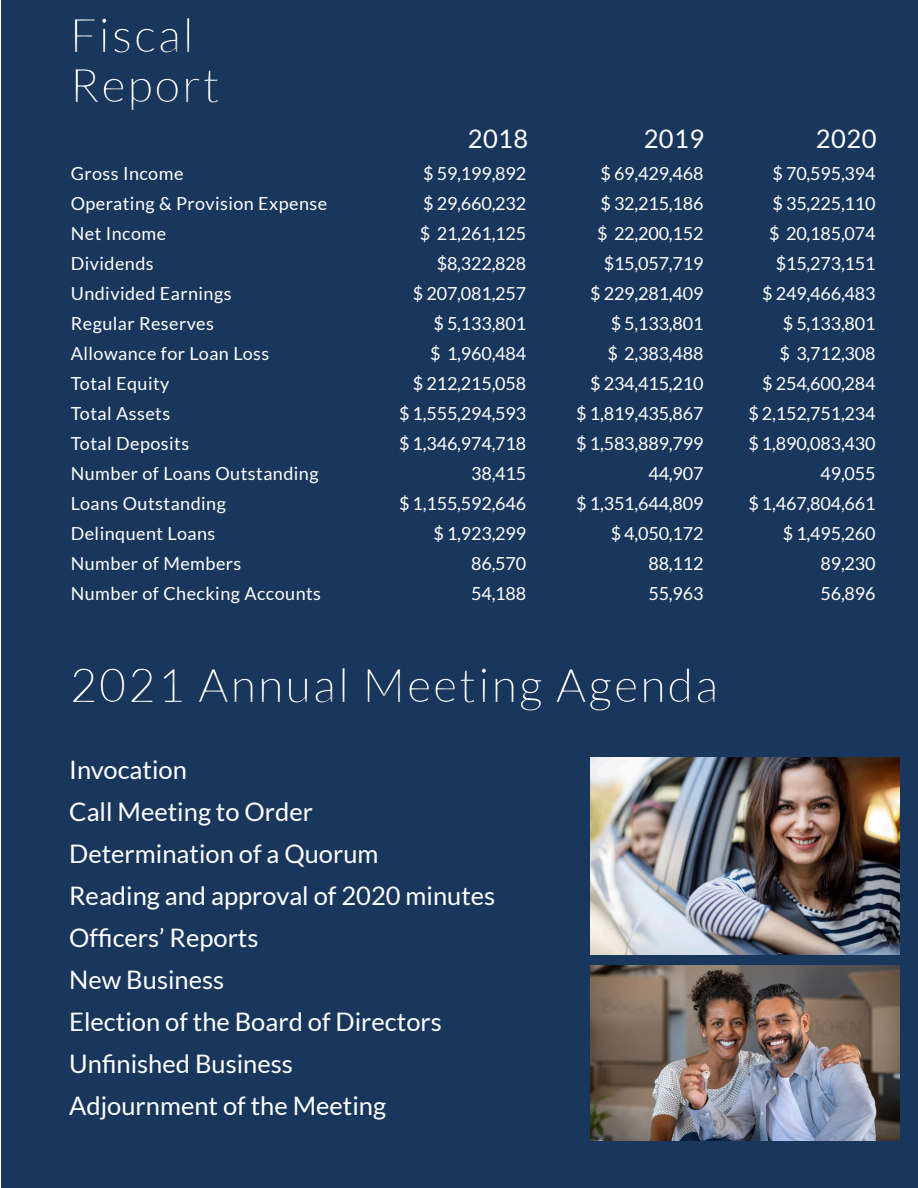
<style>
.page{position:relative;width:918px;height:1188px;background:#fff}
.page>*{position:absolute;margin:0;border:0;box-sizing:border-box;transform-origin:0 0}
.t1{font:300 46.5px/49.5px "Lato";letter-spacing:.05em;color:#fff}
.t2{font:25.5px "Lato";color:#fff}
.t3{font:18px "Lato";letter-spacing:-.01em;color:#fff}
.t4{font:18px "Lato";letter-spacing:.025em;color:#fff}
</style>
<div class="page">
<div style="left:2px;top:0;width:916px;height:1188px;background:#19375c"></div>
<img style="left:591px;top:966px;width:309px;height:175px">
<img style="left:591px;top:757px;width:309px;height:197px">
<h1 class="t1" style="left:70px;top:11px;width:151px">Fiscal<br>Report</h1>
<p class="t4" style="left:71px;top:164px;width:114px">Gross Income</p>
<p class="t4" style="left:71px;top:194px;width:258px">Operating &amp; Provision Expense</p>
<p class="t4" style="left:71px;top:224px;width:97px">Net Income</p>
<p class="t4" style="left:71px;top:254px;width:84px">Dividends</p>
<p class="t4" style="left:71px;top:284px;width:162px">Undivided Earnings</p>
<p class="t4" style="left:71px;top:314px;width:145px">Regular Reserves</p>
<p class="t4" style="left:71px;top:344px;width:200px">Allowance for Loan Loss</p>
<p class="t4" style="left:71px;top:374px;width:100px">Total Equity</p>
<p class="t4" style="left:71px;top:404px;width:101px">Total Assets</p>
<p class="t4" style="left:71px;top:434px;width:120px">Total Deposits</p>
<p class="t4" style="left:71px;top:464px;width:249px">Number of Loans Outstanding</p>
<p class="t4" style="left:71px;top:494px;width:157px">Loans Outstanding</p>
<p class="t4" style="left:71px;top:524px;width:146px">Delinquent Loans</p>
<p class="t4" style="left:71px;top:554px;width:172px">Number of Members</p>
<p class="t4" style="left:71px;top:584px;width:252px">Number of Checking Accounts</p>
<p class="t2" style="left:468px;top:125px;width:62px">2018</p>
<p class="t2" style="left:644px;top:125px;width:62px">2019</p>
<p class="t3" style="left:423px;top:164px;width:105px">$ 59,199,892</p>
<p class="t3" style="left:423px;top:194px;width:105px">$ 29,660,232</p>
<p class="t3" style="left:420px;top:224px;width:108px">$ 21,261,125</p>
<p class="t3" style="left:437px;top:254px;width:91px">$8,322,828</p>
<p class="t3" style="left:413px;top:284px;width:115px">$ 207,081,257</p>
<p class="t3" style="left:433px;top:314px;width:94px">$ 5,133,801</p>
<p class="t3" style="left:430px;top:344px;width:98px">$ 1,960,484</p>
<p class="t3" style="left:413px;top:374px;width:115px">$ 212,215,058</p>
<p class="t3" style="left:399px;top:404px;width:129px">$ 1,555,294,593</p>
<p class="t3" style="left:399px;top:434px;width:129px">$ 1,346,974,718</p>
<p class="t3" style="left:471px;top:464px;width:57px">38,415</p>
<p class="t3" style="left:399px;top:494px;width:129px">$ 1,155,592,646</p>
<p class="t3" style="left:433px;top:524px;width:94px">$ 1,923,299</p>
<p class="t3" style="left:471px;top:554px;width:57px">86,570</p>
<p class="t3" style="left:471px;top:584px;width:57px">54,188</p>
<p class="t3" style="left:600px;top:164px;width:105px">$ 69,429,468</p>
<p class="t3" style="left:600px;top:194px;width:105px">$ 32,215,186</p>
<p class="t3" style="left:597px;top:224px;width:108px">$ 22,200,152</p>
<p class="t3" style="left:604px;top:254px;width:101px">$15,057,719</p>
<p class="t3" style="left:590px;top:284px;width:115px">$ 229,281,409</p>
<p class="t3" style="left:611px;top:314px;width:94px">$ 5,133,801</p>
<p class="t3" style="left:607px;top:344px;width:98px">$ 2,383,488</p>
<p class="t3" style="left:590px;top:374px;width:115px">$ 234,415,210</p>
<p class="t3" style="left:576px;top:404px;width:129px">$ 1,819,435,867</p>
<p class="t3" style="left:576px;top:434px;width:129px">$ 1,583,889,799</p>
<p class="t3" style="left:648px;top:464px;width:57px">44,907</p>
<p class="t3" style="left:576px;top:494px;width:129px">$ 1,351,644,809</p>
<p class="t3" style="left:611px;top:524px;width:94px">$ 4,050,172</p>
<p class="t3" style="left:648px;top:554px;width:57px">88,112</p>
<p class="t3" style="left:648px;top:584px;width:57px">55,963</p>
<h1 class="t1" style="left:70px;top:661px;width:650px">2021 Annual Meeting Agenda</h1>
<p class="t2" style="left:69px;top:755px;width:119px">Invocation</p>
<p class="t2" style="left:69px;top:797px;width:245px">Call Meeting to Order</p>
<p class="t2" style="left:69px;top:839px;width:311px">Determination of a Quorum</p>
<p class="t2" style="left:69px;top:881px;width:428px">Reading and approval of 2020 minutes</p>
<p class="t2" style="left:69px;top:923px;width:191px">Officers’ Reports</p>
<p class="t2" style="left:69px;top:965px;width:157px">New Business</p>
<p class="t2" style="left:69px;top:1007px;width:374px">Election of the Board of Directors</p>
<p class="t2" style="left:69px;top:1049px;width:225px">Unfinished Business</p>
<p class="t2" style="left:69px;top:1091px;width:318px">Adjournment of the Meeting</p>
<p class="t2" style="left:816px;top:125px;width:62px">2020</p>
<p class="t3" style="left:773px;top:164px;width:105px">$ 70,595,394</p>
<p class="t3" style="left:773px;top:194px;width:105px">$ 35,225,110</p>
<p class="t3" style="left:769px;top:224px;width:108px">$ 20,185,074</p>
<p class="t3" style="left:776px;top:254px;width:101px">$15,273,151</p>
<p class="t3" style="left:762px;top:284px;width:115px">$ 249,466,483</p>
<p class="t3" style="left:783px;top:314px;width:94px">$ 5,133,801</p>
<p class="t3" style="left:780px;top:344px;width:98px">$ 3,712,308</p>
<p class="t3" style="left:762px;top:374px;width:115px">$ 254,600,284</p>
<p class="t3" style="left:748px;top:404px;width:129px">$ 2,152,751,234</p>
<p class="t3" style="left:748px;top:434px;width:129px">$ 1,890,083,430</p>
<p class="t3" style="left:821px;top:464px;width:57px">49,055</p>
<p class="t3" style="left:748px;top:494px;width:129px">$ 1,467,804,661</p>
<p class="t3" style="left:783px;top:524px;width:94px">$ 1,495,260</p>
<p class="t3" style="left:821px;top:554px;width:57px">89,230</p>
<p class="t3" style="left:821px;top:584px;width:57px">56,896</p>
</div>
